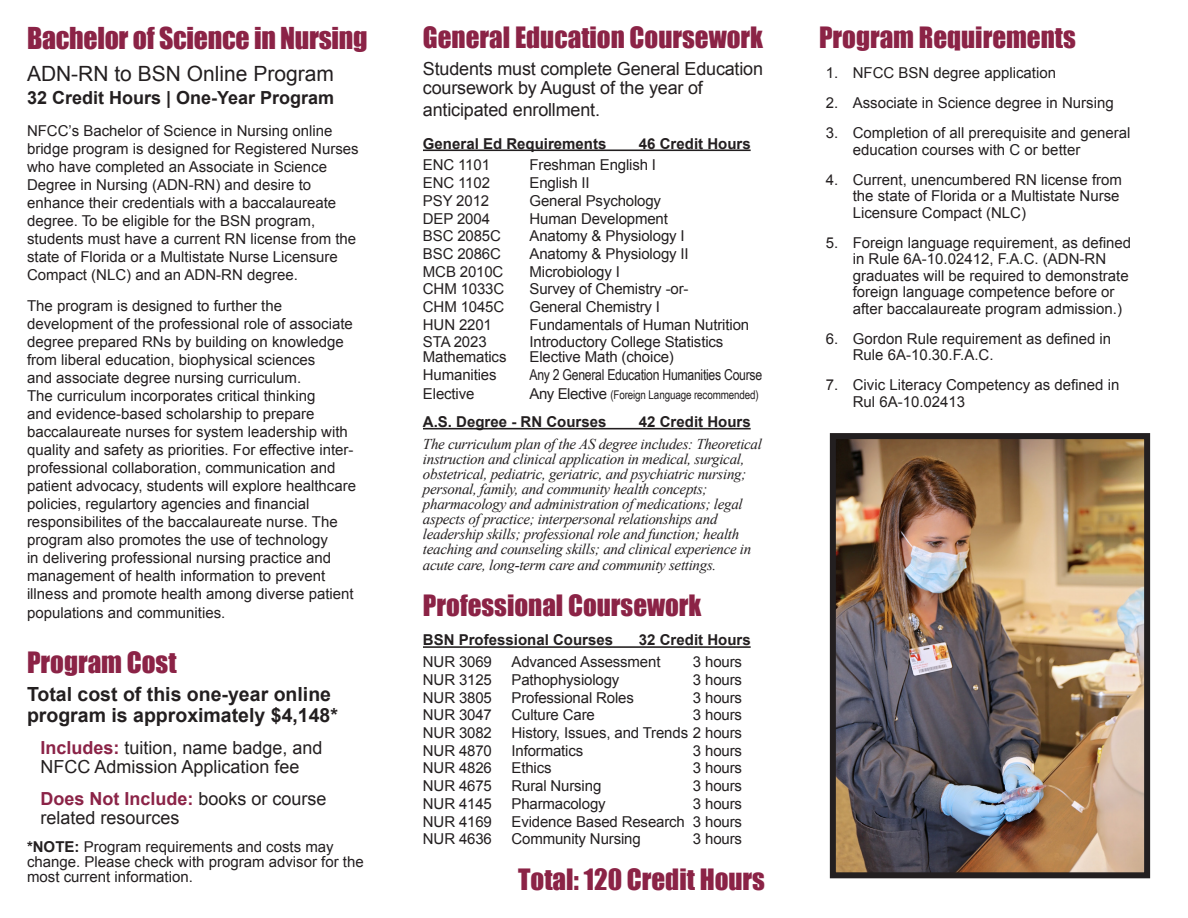
<style>
.page{position:relative;width:1188px;height:918px;background:#fff}
.page>*{position:absolute;margin:0;border:0;box-sizing:border-box;transform-origin:0 0}
.t1{font:27.75px "Impact";letter-spacing:-.01em;color:#8b2346}
.t2{font:27px "Impact";color:#8b2346}
.t3{font:21px "Arial";color:#231f20}
.t4{font:700 19.5px/21px "Arial";color:#231f20}
.t5{font:18px/18.8px "Arial";letter-spacing:-.01em;color:#231f20}
.t6{font:700 18px "Arial";color:#231f20}
.t7{font:15px/18px "Arial";color:#231f20}
.t8{font:italic 15px/15px "Times New Roman";letter-spacing:-.02em;color:#231f20}
.t9{font:700 15px "Arial";color:#231f20}
.t10{font:15px "Arial Narrow";letter-spacing:-.02em;color:#231f20}
.t11{font:12px "Arial Narrow";letter-spacing:-.01em;color:#231f20}
.s1{font-weight:700;color:#8b2347}
.s2{font-weight:700}
.s3{font-family:"Arial";font-size:15px}
</style>
<div class="page">
<hr style="left:423px;top:149px;width:328px;height:2px;background:#231f20">
<hr style="left:423px;top:428px;width:328px;height:1px;background:#231f20">
<hr style="left:423px;top:646px;width:328px;height:2px;background:#231f20">
<img style="left:837px;top:440px;width:306px;height:431px">
<div style="left:830px;top:433px;width:320px;height:445px;border:6px solid #231f20"></div>
<p class="t1" style="left:27px;top:17px;width:342px">Bachelor of Science in Nursing</p>
<p class="t3" style="left:27px;top:60px;width:308px">ADN-RN to BSN Online Program</p>
<p class="t6" style="left:27px;top:86px;width:309px">32 Credit Hours | One-Year Program</p>
<p class="t7" style="left:27px;top:122px;width:333px">NFCC’s Bachelor of Science in Nursing online bridge program is designed for Registered Nurses who have completed an Associate in Science Degree in Nursing (ADN-RN) and desire to enhance their credentials with a baccalaureate degree. To be eligible for the BSN program, students must have a current RN license from the state of Florida or a Multistate Nurse Licensure Compact (NLC) and an ADN-RN degree.</p>
<p class="t7" style="left:27px;top:297px;width:331px">The program is designed to further the development of the professional role of associate degree prepared RNs by building on knowledge from liberal education, biophysical sciences<br>and associate degree nursing curriculum.<br>The curriculum incorporates critical thinking<br>and evidence-based scholarship to prepare baccalaureate nurses for system leadership with quality and safety as priorities. For effective inter&shy;professional collaboration, communication and patient advocacy, students will explore healthcare policies, regulartory agencies and financial responsibilites of the baccalaureate nurse. The program also promotes the use of technology<br>in delivering professional nursing practice and management of health information to prevent illness and promote health among diverse patient populations and communities.</p>
<p class="t2" style="left:27px;top:641px;width:151px">Program Cost</p>
<p class="t4" style="left:27px;top:684px;width:313px">Total cost of this one-year online program is approximately $4,148*</p>
<p class="t5" style="left:40px;top:738px;width:284px"><span class="s1">Includes:</span> tuition, name badge, and<br>NFCC Admission Application fee</p>
<p class="t5" style="left:40px;top:789px;width:288px"><span class="s1">Does Not Include:</span> books or course related resources</p>
<p class="t7" style="left:27px;top:840px;width:338px;line-height:15px"><span class="s2">*NOTE:</span> Program requirements and costs may change. Please check with program advisor for the most current information.</p>
<p class="t2" style="left:423px;top:17px;width:342px">General Education Coursework</p>
<p class="t5" style="left:423px;top:59px;width:342px;line-height:19.5px">Students must complete General Education coursework by August of the year of</p>
<p class="t5" style="left:423px;top:100px;width:179px">anticipated enrollment.</p>
<p class="t9" style="left:423px;top:133px;width:185px">General Ed Requirements</p>
<p class="t9" style="left:639px;top:133px;width:113px">46 Credit Hours</p>
<p class="t7" style="left:423px;top:156px;width:69px">ENC 1101</p>
<p class="t7" style="left:529px;top:156px;width:128px">Freshman English I</p>
<p class="t7" style="left:423px;top:174px;width:69px">ENC 1102</p>
<p class="t7" style="left:529px;top:174px;width:62px">English II</p>
<p class="t7" style="left:423px;top:192px;width:68px">PSY 2012</p>
<p class="t7" style="left:529px;top:192px;width:133px">General Psychology</p>
<p class="t7" style="left:423px;top:209px;width:69px">DEP 2004</p>
<p class="t7" style="left:529px;top:209px;width:140px">Human Development</p>
<p class="t7" style="left:423px;top:227px;width:79px">BSC 2085C</p>
<p class="t7" style="left:529px;top:227px;width:157px">Anatomy &amp; Physiology I</p>
<p class="t7" style="left:423px;top:245px;width:79px">BSC 2086C</p>
<p class="t7" style="left:529px;top:245px;width:161px">Anatomy &amp; Physiology II</p>
<p class="t7" style="left:423px;top:263px;width:82px">MCB 2010C</p>
<p class="t7" style="left:529px;top:263px;width:92px">Microbiology I</p>
<p class="t7" style="left:423px;top:280px;width:83px">CHM 1033C</p>
<p class="t7" style="left:529px;top:280px;width:161px">Survey of Chemistry -or-</p>
<p class="t7" style="left:423px;top:298px;width:83px">CHM 1045C</p>
<p class="t7" style="left:529px;top:298px;width:132px">General Chemistry I</p>
<p class="t7" style="left:423px;top:316px;width:70px">HUN 2201</p>
<p class="t7" style="left:529px;top:316px;width:221px">Fundamentals of Human Nutrition</p>
<p class="t7" style="left:423px;top:333px;width:65px">STA 2023</p>
<p class="t7" style="left:529px;top:333px;width:195px">Introductory College Statistics</p>
<p class="t7" style="left:423px;top:348px;width:85px">Mathematics</p>
<p class="t7" style="left:529px;top:348px;width:146px">Elective Math (choice)</p>
<p class="t7" style="left:423px;top:366px;width:75px">Humanities</p>
<p class="t10" style="left:529px;top:364px;width:234px">Any 2 General Education Humanities Course</p>
<p class="t7" style="left:423px;top:385px;width:53px">Elective</p>
<p class="t11" style="left:529px;top:386px;width:231px"><span class="s3">Any Elective</span> (Foreign Language recommended)</p>
<p class="t9" style="left:423px;top:412px;width:185px">A.S. Degree - RN Courses</p>
<p class="t9" style="left:639px;top:412px;width:113px">42 Credit Hours</p>
<p class="t8" style="left:423px;top:436px;width:340px">The curriculum plan of the AS degree includes: Theoretical instruction and clinical application in medical, surgical, obstetrical, pediatric, geriatric, and psychiatric nursing; personal, family, and community health concepts; pharmacology and administration of medications; legal aspects of practice; interpersonal relationships and leadership skills; professional role and function; health teaching and counseling skills; and clinical experience in</p>
<p class="t8" style="left:423px;top:557px;width:295px">acute care, long-term care and community settings.</p>
<p class="t2" style="left:423px;top:585px;width:280px">Professional Coursework</p>
<p class="t9" style="left:423px;top:630px;width:192px">BSN Professional Courses</p>
<p class="t9" style="left:639px;top:630px;width:113px">32 Credit Hours</p>
<p class="t7" style="left:423px;top:653px;width:70px">NUR 3069</p>
<p class="t7" style="left:511px;top:653px;width:151px">Advanced Assessment</p>
<p class="t7" style="left:693px;top:653px;width:51px">3 hours</p>
<p class="t7" style="left:423px;top:671px;width:70px">NUR 3125</p>
<p class="t7" style="left:511px;top:671px;width:109px">Pathophysiology</p>
<p class="t7" style="left:693px;top:671px;width:51px">3 hours</p>
<p class="t7" style="left:423px;top:689px;width:70px">NUR 3805</p>
<p class="t7" style="left:511px;top:689px;width:124px">Professional Roles</p>
<p class="t7" style="left:693px;top:689px;width:51px">3 hours</p>
<p class="t7" style="left:423px;top:706px;width:70px">NUR 3047</p>
<p class="t7" style="left:511px;top:706px;width:85px">Culture Care</p>
<p class="t7" style="left:693px;top:706px;width:51px">3 hours</p>
<p class="t7" style="left:423px;top:724px;width:70px">NUR 3082</p>
<p class="t7" style="left:511px;top:724px;width:232px">History, Issues, and Trends 2 hours</p>
<p class="t7" style="left:423px;top:742px;width:70px">NUR 4870</p>
<p class="t7" style="left:511px;top:742px;width:73px">Informatics</p>
<p class="t7" style="left:693px;top:742px;width:51px">3 hours</p>
<p class="t7" style="left:423px;top:759px;width:70px">NUR 4826</p>
<p class="t7" style="left:511px;top:759px;width:42px">Ethics</p>
<p class="t7" style="left:693px;top:759px;width:51px">3 hours</p>
<p class="t7" style="left:423px;top:777px;width:70px">NUR 4675</p>
<p class="t7" style="left:511px;top:777px;width:91px">Rural Nursing</p>
<p class="t7" style="left:693px;top:777px;width:51px">3 hours</p>
<p class="t7" style="left:423px;top:795px;width:70px">NUR 4145</p>
<p class="t7" style="left:511px;top:795px;width:96px">Pharmacology</p>
<p class="t7" style="left:693px;top:795px;width:51px">3 hours</p>
<p class="t7" style="left:423px;top:812px;width:70px">NUR 4169</p>
<p class="t7" style="left:511px;top:812px;width:232px">Evidence Based Research 3 hours</p>
<p class="t7" style="left:423px;top:830px;width:70px">NUR 4636</p>
<p class="t7" style="left:511px;top:830px;width:131px">Community Nursing</p>
<p class="t7" style="left:693px;top:830px;width:51px">3 hours</p>
<p class="t2" style="left:518px;top:859px;width:248px">Total: 120 Credit Hours</p>
<p class="t2" style="left:819px;top:17px;width:258px">Program Requirements</p>
<p class="t7" style="left:826px;top:64px;width:232px">1. NFCC BSN degree application</p>
<p class="t7" style="left:826px;top:94px;width:289px">2. Associate in Science degree in Nursing</p>
<p class="t7" style="left:853px;top:125px;width:279px;line-height:16.5px;text-indent:-27px">3. Completion of all prerequisite and general education courses with C or better</p>
<p class="t7" style="left:853px;top:171px;width:271px;line-height:16.5px;text-indent:-27px">4. Current, unencumbered RN license from the state of Florida or a Multistate Nurse<br>Licensure Compact (NLC)</p>
<p class="t7" style="left:853px;top:234px;width:280px;line-height:16.5px;text-indent:-27px">5. Foreign language requirement, as defined in Rule 6A-10.02412, F.A.C. (ADN-RN graduates will be required to demonstrate foreign language competence before or after baccalaureate program admission.)</p>
<p class="t7" style="left:853px;top:330px;width:260px;line-height:16.5px;text-indent:-27px">6. Gordon Rule requirement as defined in<br>Rule 6A-10.30.F.A.C.</p>
<p class="t7" style="left:853px;top:377px;width:268px;line-height:16.5px;text-indent:-27px">7. Civic Literacy Competency as defined in<br>Rul 6A-10.02413</p>
</div>
